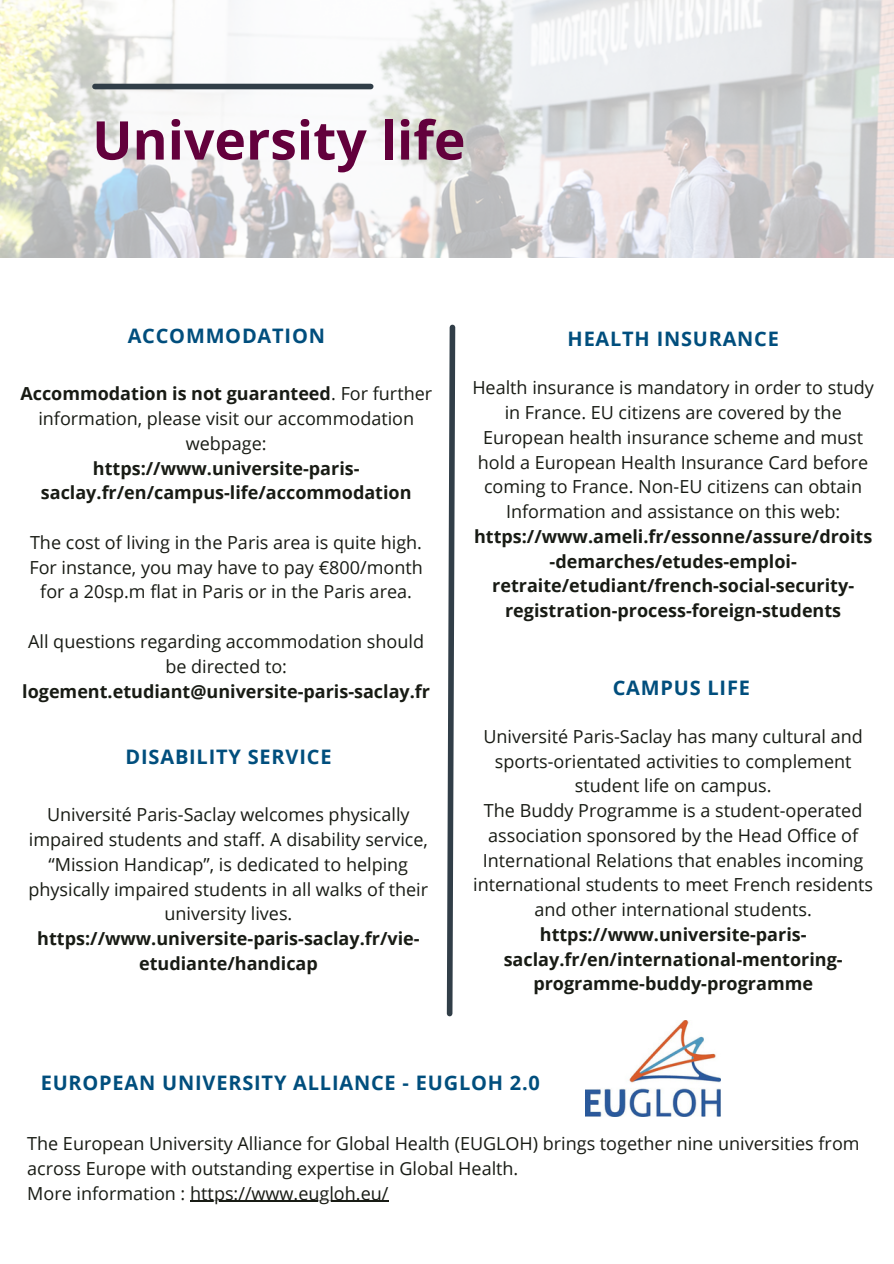
<style>
.page{position:relative;width:894px;height:1264px;background:#fff}
.page>*{position:absolute;margin:0;border:0;box-sizing:border-box;transform-origin:0 0}
.t1{font:700 53.4px "Open Sans";color:#63003c}
.t2{font:700 19.95px "Open Sans";letter-spacing:.04em;color:#004e7d}
.t3{font:18px/24.8px "Open Sans";color:#181b14;text-align:center}
.t4{font:700 18px/24.8px "Open Sans";color:#181b14;text-align:center}
.s1{font-weight:700}
</style>
<div class="page">
<img style="left:0;top:0;width:893px;height:258px">
<div style="left:95px;top:84px;width:275px;height:5px;background:#313e48"></div>
<svg style="left:446px;top:324px;width:10px;height:693px"></svg>
<hr style="left:190px;top:1200px;width:198px;height:1px;background:#181b14">
<img style="left:585px;top:1020px;width:135px;height:96px">
<h1 class="t1" style="left:92px;top:102px;width:374px">University life</h1>
<p class="t2" style="left:128px;top:321px;width:199px">ACCOMMODATION</p>
<p class="t2" style="left:567px;top:325px;width:213px">HEALTH INSURANCE</p>
<p class="t3" style="left:472px;top:375px;width:403px">Health insurance is mandatory in order to study in France. EU citizens are covered by the European health insurance scheme and must hold a European Health Insurance Card before coming to France. Non-EU citizens can obtain Information and assistance on this web:</p>
<p class="t4" style="left:474px;top:523px;width:400px">https://www.ameli.fr/essonne/assure/droits -demarches/etudes-emploi&shy;retraite/etudiant/french-social-security&shy;registration-process-foreign-students</p>
<p class="t3" style="left:20px;top:381px;width:413px"><span class="s1">Accommodation is not guaranteed</span>. For further information, please visit our accommodation webpage:</p>
<p class="t4" style="left:41px;top:455px;width:372px">https://www.universite-paris&shy;saclay.fr/en/campus-life/accommodation</p>
<p class="t3" style="left:29px;top:529px;width:395px">The cost of living in the Paris area is quite high.<br>For instance, you may have to pay €800/month for a 20sp.m flat in Paris or in the Paris area.</p>
<p class="t3" style="left:28px;top:628px;width:397px">All questions regarding accommodation should be directed to:</p>
<p class="t4" style="left:22px;top:678px;width:409px">logement.etudiant@universite-paris-saclay.fr</p>
<p class="t2" style="left:612px;top:673px;width:139px">CAMPUS LIFE</p>
<p class="t3" style="left:473px;top:723px;width:401px">Université Paris-Saclay has many cultural and sports-orientated activities to complement student life on campus.<br>The Buddy Programme is a student-operated association sponsored by the Head Office of International Relations that enables incoming international students to meet French residents and other international students.</p>
<p class="t4" style="left:503px;top:921px;width:340px">https://www.universite-paris&shy;saclay.fr/en/international-mentoring&shy;programme-buddy-programme</p>
<p class="t2" style="left:126px;top:743px;width:207px">DISABILITY SERVICE</p>
<p class="t3" style="left:28px;top:802px;width:401px">Université Paris-Saclay welcomes physically impaired students and staff. A disability service, “Mission Handicap”, is dedicated to helping physically impaired students in all walks of their university lives.</p>
<p class="t4" style="left:37px;top:925px;width:383px">https://www.universite-paris-saclay.fr/vie&shy;etudiante/handicap</p>
<p class="t2" style="left:41px;top:1068px;width:500px">EUROPEAN UNIVERSITY ALLIANCE - EUGLOH 2.0</p>
<p class="t3" style="left:27px;top:1130px;width:833px;text-align:left">The European University Alliance for Global Health (EUGLOH) brings together nine universities from across Europe with outstanding expertise in Global Health.<br>More information : https://www.eugloh.eu/</p>
</div>
